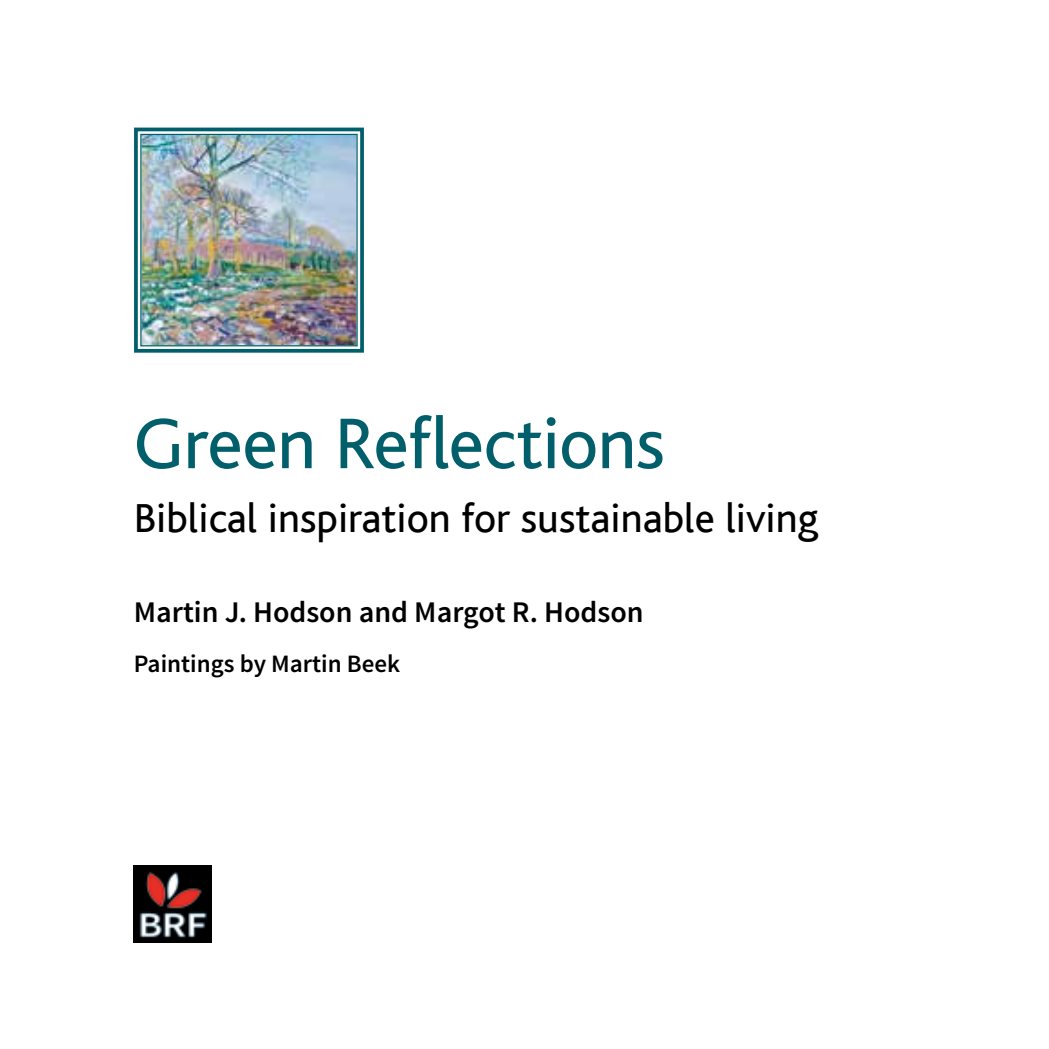
<style>
.page{position:relative;width:1049px;height:1049px;background:#fff}
.page>*{position:absolute;margin:0;border:0;box-sizing:border-box;transform-origin:0 0}
.t1{font:75px "Bliss";letter-spacing:-.005em;color:#005f6b}
.t2{font:42.5px "Bliss";color:#000}
.t3{font:600 30px "Source Sans Pro";color:#000}
.t4{font:600 25px "Source Sans Pro";color:#000}
</style>
<div class="page">
<img style="left:134px;top:866px;width:78px;height:77px">
<img style="left:134px;top:127px;width:230px;height:226px">
<div style="left:140px;top:134px;width:218px;height:212px;border:1px solid #005f6b"></div>
<h1 class="t1" style="left:134px;top:404px;width:533px">Green Reflections</h1>
<p class="t2" style="left:134px;top:496px;width:686px">Biblical inspiration for sustainable living</p>
<p class="t3" style="left:134px;top:593px;width:511px">Martin J. Hodson and Margot R. Hodson</p>
<p class="t4" style="left:134px;top:648px;width:268px">Paintings by Martin Beek</p>
</div>
